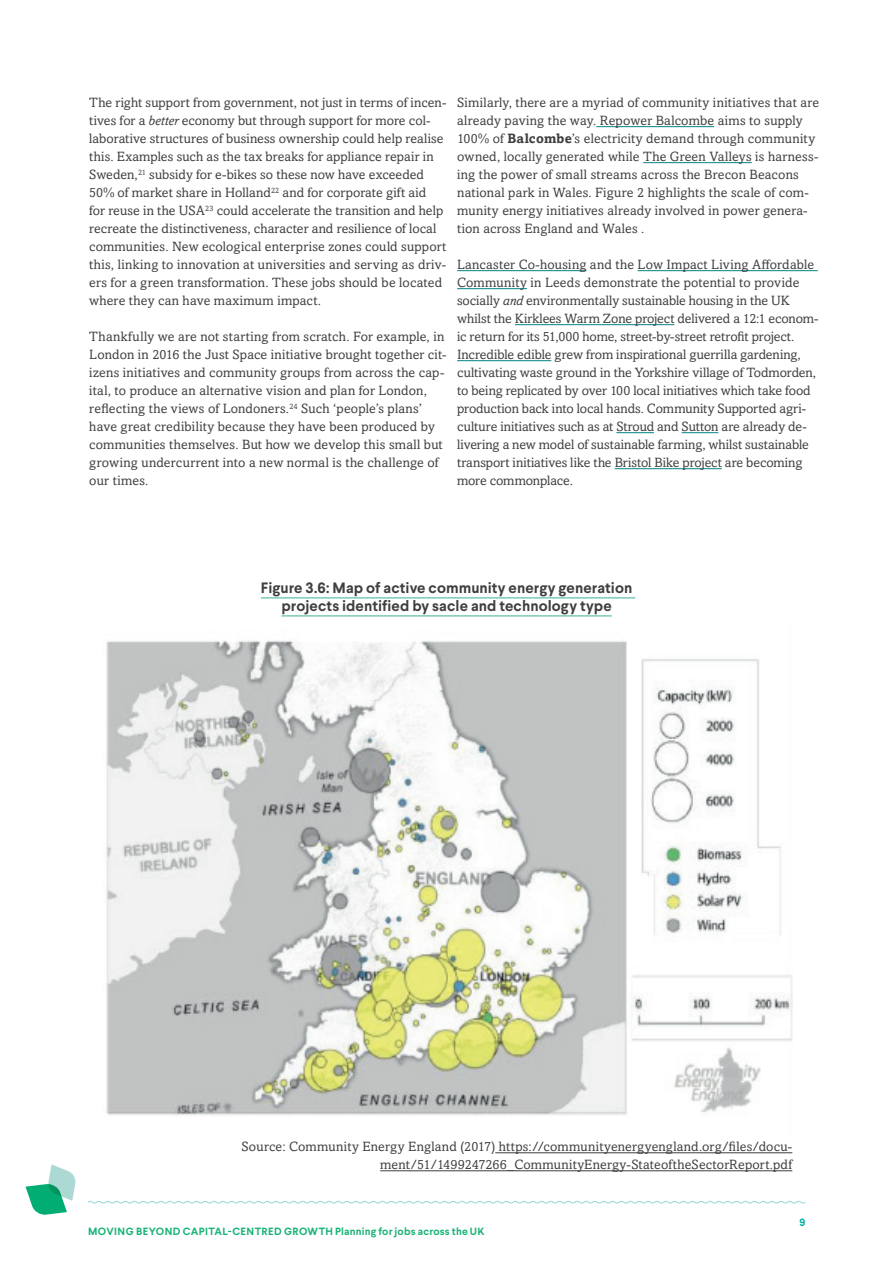
<style>
.page{position:relative;width:893px;height:1263px;background:#fff}
.page>*{position:absolute;margin:0;border:0;box-sizing:border-box;transform-origin:0 0}
.t1{font:700 15px/18px "Larsseit";letter-spacing:.005em;color:#3e3e3f;text-align:center}
.t2{font:13.5px/18px "Amasis MT Std";letter-spacing:.005em;color:#3e3e3f}
.t3{font:700 10.5px "Larsseit";letter-spacing:.025em;color:#1ab378}
.t4{font:700 10.5px "Larsseit";color:#00b1a2}
.s1{font-style:italic}
.s2{font-weight:700}
</style>
<div class="page">
<svg style="left:87px;top:1201px;width:719px;height:3px"></svg>
<svg style="left:26px;top:1164px;width:50px;height:51px"></svg>
<hr style="left:596px;top:126px;width:118px;height:1px;background:#008481">
<hr style="left:643px;top:162px;width:109px;height:1px;background:#008481">
<hr style="left:457px;top:270px;width:129px;height:1px;background:#008481">
<hr style="left:638px;top:270px;width:180px;height:1px;background:#008481">
<hr style="left:457px;top:288px;width:70px;height:1px;background:#008481">
<hr style="left:515px;top:324px;width:159px;height:1px;background:#008481">
<hr style="left:457px;top:360px;width:94px;height:1px;background:#008481">
<hr style="left:616px;top:432px;width:38px;height:1px;background:#008481">
<hr style="left:682px;top:432px;width:36px;height:1px;background:#008481">
<hr style="left:615px;top:468px;width:107px;height:1px;background:#008481">
<img style="left:106px;top:640px;width:686px;height:476px">
<hr style="left:261px;top:597px;width:374px;height:2px;background:#7ccbb8">
<hr style="left:282px;top:615px;width:330px;height:2px;background:#7ccbb8">
<hr style="left:495px;top:1152px;width:297px;height:1px;background:#3e3e3f">
<hr style="left:380px;top:1170px;width:412px;height:1px;background:#3e3e3f">
<p class="t2" style="left:89px;top:94px;width:359px">The right support from government, not just in terms of incen&shy;tives for a <span class="s1">better</span> economy but through support for more col&shy;laborative structures of business ownership could help realise this. Examples such as the tax breaks for appliance repair in Sweden,<sup>21</sup> subsidy for e-bikes so these now have exceeded 50% of market share in Holland<sup>22</sup> and for corporate gift aid<br>for reuse in the USA<sup>23</sup> could accelerate the transition and help recreate the distinctiveness, character and resilience of local communities. New ecological enterprise zones could support this, linking to innovation at universities and serving as driv&shy;ers for a green transformation. These jobs should be located where they can have maximum impact.</p>
<p class="t2" style="left:89px;top:328px;width:359px">Thankfully we are not starting from scratch. For example, in London in 2016 the Just Space initiative brought together cit&shy;izens initiatives and community groups from across the cap&shy;ital, to produce an alternative vision and plan for London, reflecting the views of Londoners.<sup>24</sup> Such ‘people’s plans’ have great credibility because they have been produced by communities themselves. But how we develop this small but growing undercurrent into a new normal is the challenge of our times.</p>
<p class="t2" style="left:457px;top:94px;width:364px">Similarly, there are a myriad of community initiatives that are already paving the way. Repower Balcombe aims to supply 100% of <span class="s2">Balcombe</span>’s electricity demand through community owned, locally generated while The Green Valleys is harness&shy;ing the power of small streams across the Brecon Beacons national park in Wales. Figure 2 highlights the scale of com&shy;munity energy initiatives already involved in power genera&shy;tion across England and Wales .</p>
<p class="t2" style="left:457px;top:256px;width:363px">Lancaster Co-housing and the Low Impact Living Affordable Community in Leeds demonstrate the potential to provide socially <span class="s1">and</span> environmentally sustainable housing in the UK whilst the Kirklees Warm Zone project delivered a 12:1 econom&shy;ic return for its 51,000 home, street-by-street retrofit project.<br>Incredible edible grew from inspirational guerrilla gardening, cultivating waste ground in the Yorkshire village of Todmorden, to being replicated by over 100 local initiatives which take food production back into local hands. Community Supported agri&shy;culture initiatives such as at Stroud and Sutton are already de&shy;livering a new model of sustainable farming, whilst sustainable transport initiatives like the Bristol Bike project are becoming more commonplace.</p>
<p class="t1" style="left:261px;top:579px;width:373px">Figure 3.6: Map of active community energy generation projects identified by sacle and technology type</p>
<p class="t2" style="left:242px;top:1138px;width:552px;text-align:right">Source: Community Energy England (2017) https://communityenergyengland.org/files/docu&shy;ment/51/1499247266_CommunityEnergy-StateoftheSectorReport.pdf</p>
<p class="t3" style="left:88px;top:1225px;width:398px">MOVING BEYOND CAPITAL-CENTRED GROWTH Planning for jobs across the UK</p>
<p class="t4" style="left:799px;top:1216px;width:7px">9</p>
</div>
